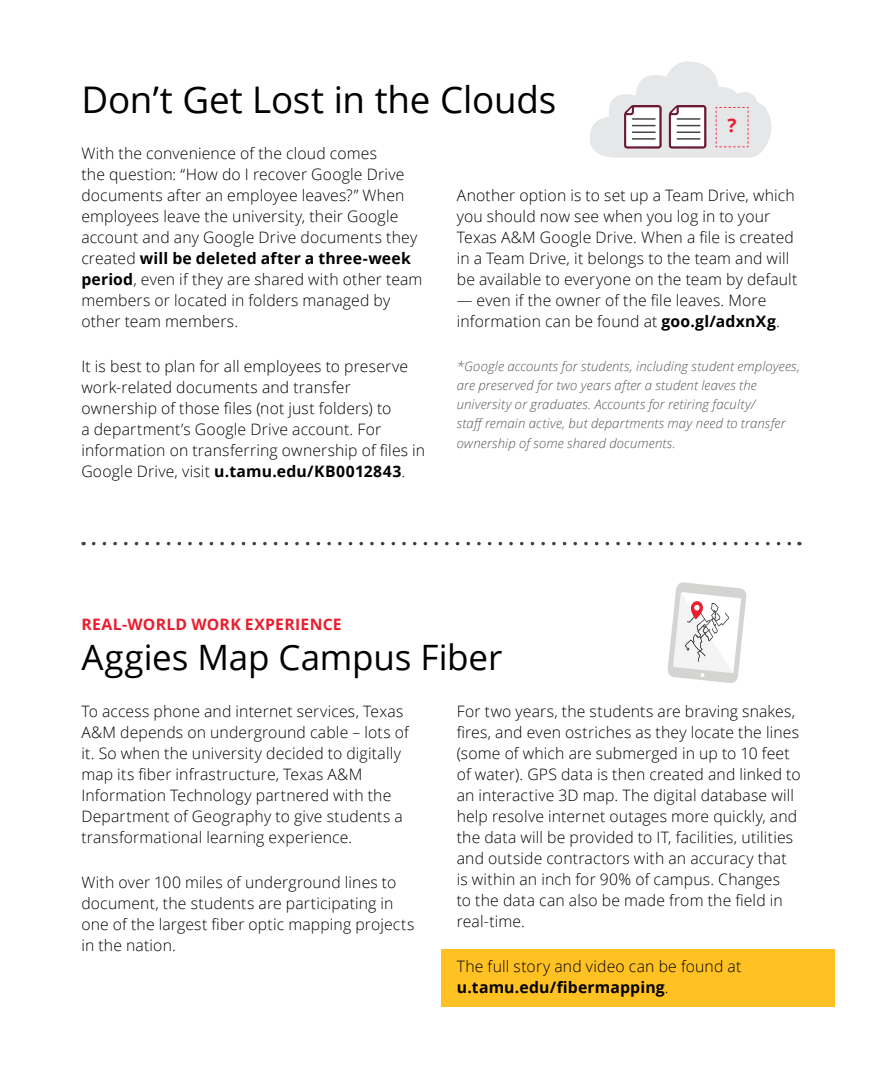
<style>
.page{position:relative;width:882px;height:1071px;background:#fff}
.page>*{position:absolute;margin:0;border:0;box-sizing:border-box;transform-origin:0 0}
.t1{font:36.75px "Open Sans";letter-spacing:-.005em;color:#000}
.t2{font:35px "Open Sans";letter-spacing:-.005em;color:#000}
.t3{font:700 18.72px "Open Sans";color:#eb1c2d}
.t4{font:300 15.75px/21px "Open Sans";letter-spacing:.01em;color:#000}
.t5{font:700 15.75px "Open Sans";letter-spacing:.02em;color:#ea1d2d}
.t6{font:italic 300 13.12px/19.2px "Open Sans";letter-spacing:.015em;color:#545758}
.s1{font-weight:700}
</style>
<div class="page">
<div style="left:441px;top:949px;width:394px;height:57px;background:#ffc222"></div>
<svg style="left:94px;top:542px;width:706px;height:3px"></svg>
<svg style="left:667px;top:582px;width:80px;height:101px"></svg>
<svg style="left:590px;top:61px;width:182px;height:97px"></svg>
<h1 class="t1" style="left:81px;top:75px;width:477px">Don’t Get Lost in the Clouds</h1>
<p class="t3" style="left:728px;top:112px;width:11px">?</p>
<p class="t4" style="left:81px;top:143px;width:343px">With the convenience of the cloud comes<br>the question: “How do I recover Google Drive documents after an employee leaves?” When employees leave the university, their Google account and any Google Drive documents they created <span class="s1">will be deleted after a three-week period</span>, even if they are shared with other team members or located in folders managed by other team members.</p>
<p class="t4" style="left:81px;top:356px;width:345px">It is best to plan for all employees to preserve work-related documents and transfer ownership of those files (not just folders) to<br>a department’s Google Drive account. For information on transferring ownership of files in Google Drive, visit <span class="s1">u.tamu.edu/KB0012843</span>.</p>
<p class="t4" style="left:457px;top:184px;width:342px">Another option is to set up a Team Drive, which you should now see when you log in to your Texas A&amp;M Google Drive. When a file is created in a Team Drive, it belongs to the team and will be available to everyone on the team by default</p>
<p class="t4" style="left:457px;top:289px;width:325px">— even if the owner of the file leaves. More information can be found at <span class="s1">goo.gl/adxnXg</span>.</p>
<p class="t6" style="left:457px;top:356px;width:345px">*Google accounts for students, including student employees, are preserved for two years after a student leaves the university or graduates. Accounts for retiring faculty/<br>staff remain active, but departments may need to transfer ownership of some shared documents.</p>
<p class="t5" style="left:81px;top:613px;width:262px">REAL-WORLD WORK EXPERIENCE</p>
<h2 class="t2" style="left:81px;top:633px;width:422px">Aggies Map Campus Fiber</h2>
<p class="t4" style="left:81px;top:700px;width:329px">To access phone and internet services, Texas A&amp;M depends on underground cable – lots of it. So when the university decided to digitally map its fiber infrastructure, Texas A&amp;M Information Technology partnered with the Department of Geography to give students a transformational learning experience.</p>
<p class="t4" style="left:81px;top:872px;width:335px">With over 100 miles of underground lines to document, the students are participating in one of the largest fiber optic mapping projects in the nation.</p>
<p class="t4" style="left:457px;top:700px;width:345px">For two years, the students are braving snakes, fires, and even ostriches as they locate the lines (some of which are submerged in up to 10 feet of water). GPS data is then created and linked to an interactive 3D map. The digital database will help resolve internet outages more quickly, and the data will be provided to IT, facilities, utilities and outside contractors with an accuracy that is within an inch for 90% of campus. Changes<br>to the data can also be made from the field in real-time.</p>
<p class="t4" style="left:457px;top:956px;width:286px">The full story and video can be found at <span class="s1">u.tamu.edu/fibermapping</span>.</p>
</div>
